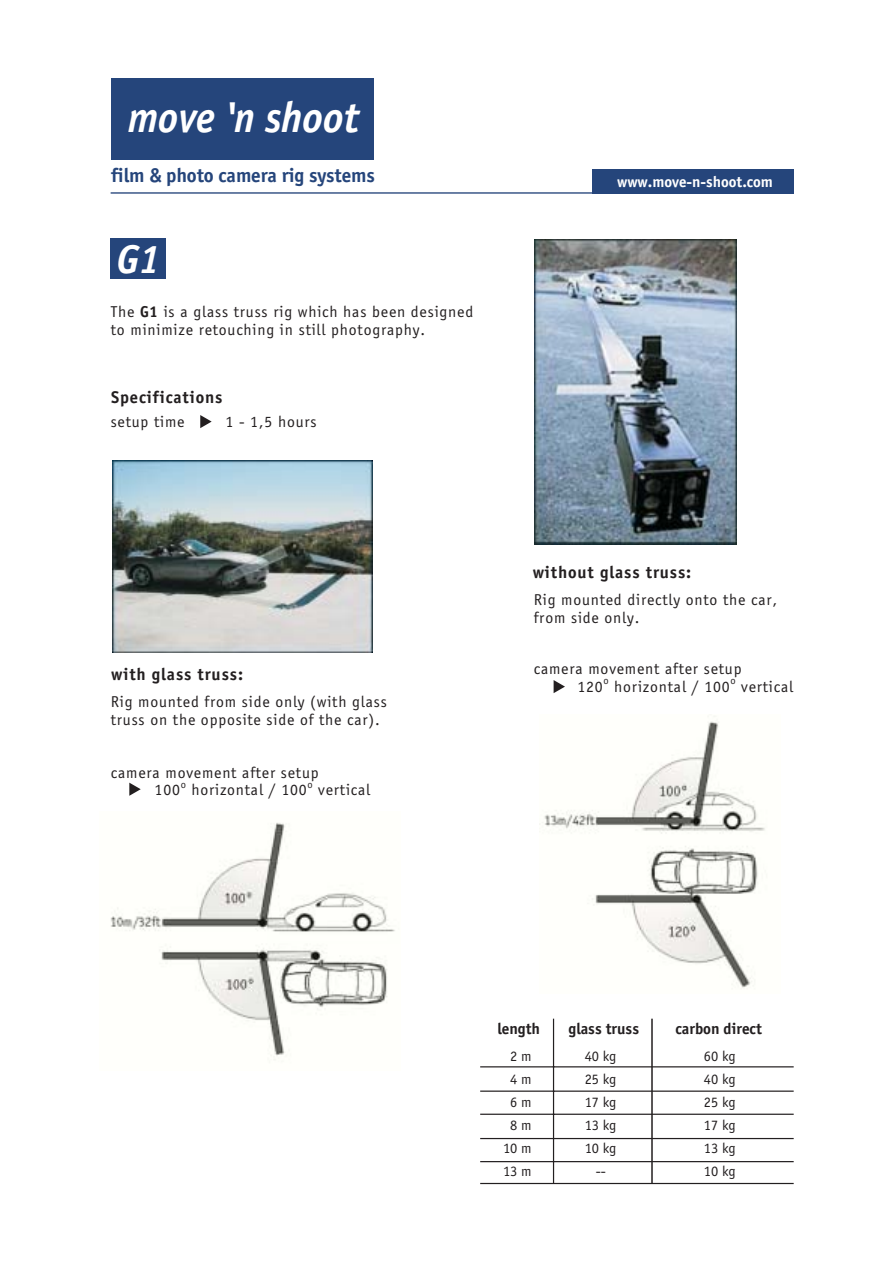
<style>
.page{position:relative;width:893px;height:1263px;background:#fff}
.page>*{position:absolute;margin:0;border:0;box-sizing:border-box;transform-origin:0 0}
.t1{font:italic 700 44.55px "Officina Sans";color:#fff;scale:.93 1}
.t2{font:italic 700 41.25px "Officina Sans";color:#fff}
.t3{font:700 20.4px "Officina Sans";letter-spacing:-.005em;color:#25457b}
.t4{font:700 17.55px "Officina Sans";letter-spacing:.05em;color:#231f20}
.t5{font:16.2px/17.9px "Officina Sans";letter-spacing:.05em;color:#231f20}
.t6{font:700 16.2px "Officina Sans";color:#231f20}
.t7{font:700 15.9px "Officina Sans";color:#fff}
.t8{font:14.85px/23px "Officina Sans";color:#231f20;text-align:center}
.t9{font:10.8px "Officina Sans";color:#231f20}
.s1{font-weight:700}
</style>
<div class="page">
<img style="left:539px;top:716px;width:226px;height:273px">
<img style="left:110px;top:822px;width:285px;height:238px">
<hr style="left:480px;top:1066px;width:313px;height:1px;background:#231f20">
<hr style="left:480px;top:1091px;width:313px;height:1px;background:#231f20">
<hr style="left:480px;top:1114px;width:313px;height:1px;background:#231f20">
<hr style="left:480px;top:1138px;width:313px;height:1px;background:#231f20">
<hr style="left:480px;top:1161px;width:313px;height:1px;background:#231f20">
<hr style="left:553px;top:1019px;width:1px;height:164px;background:#231f20">
<hr style="left:651px;top:1019px;width:1px;height:165px;background:#231f20">
<hr style="left:480px;top:1183px;width:313px;height:1px;background:#231f20">
<div style="left:111px;top:78px;width:262px;height:82px;background:#25457b"></div>
<div style="left:592px;top:170px;width:201px;height:24px;background:#25457b"></div>
<hr style="left:111px;top:192px;width:680px;height:2px;background:#25457b">
<img style="left:534px;top:240px;width:202px;height:304px">
<div style="left:111px;top:239px;width:55px;height:40px;background:#25457b"></div>
<svg style="left:200px;top:415px;width:12px;height:13px"></svg>
<img style="left:113px;top:460px;width:259px;height:192px">
<svg style="left:129px;top:783px;width:12px;height:13px"></svg>
<svg style="left:553px;top:680px;width:12px;height:13px"></svg>
<h1 class="t1" style="left:128px;top:99px;width:250px">move 'n shoot</h1>
<p class="t3" style="left:111px;top:167px;width:265px">film &amp; photo camera rig systems</p>
<h2 class="t2" style="left:116px;top:243px;width:45px">G1</h2>
<p class="t5" style="left:111px;top:304px;width:364px">The <span class="s1">G1</span> is a glass truss rig which has been designed to minimize retouching in still photography.</p>
<p class="t4" style="left:111px;top:390px;width:113px">Specifications</p>
<p class="t5" style="left:111px;top:414px;width:75px">setup time</p>
<p class="t5" style="left:225px;top:414px;width:92px">1 - 1,5 hours</p>
<p class="t4" style="left:111px;top:668px;width:133px">with glass truss:</p>
<p class="t5" style="left:111px;top:694px;width:277px">Rig mounted from side only (with glass truss on the opposite side of the car).</p>
<p class="t5" style="left:155px;top:765px;width:165px;text-indent:-44px">camera movement after setup<br>100</p>
<p class="t9" style="left:181px;top:780px;width:7px">o</p>
<p class="t5" style="left:191px;top:782px;width:117px">horizontal / 100</p>
<p class="t9" style="left:307px;top:780px;width:7px">o</p>
<p class="t5" style="left:318px;top:782px;width:54px">vertical</p>
<p class="t7" style="left:617px;top:175px;width:157px">www.move-n-shoot.com</p>
<p class="t4" style="left:532px;top:565px;width:160px">without glass truss:</p>
<p class="t5" style="left:534px;top:592px;width:245px">Rig mounted directly onto the car, from side only.</p>
<p class="t5" style="left:577px;top:661px;width:165px;text-indent:-44px">camera movement after setup<br>120</p>
<p class="t9" style="left:603px;top:676px;width:7px">o</p>
<p class="t5" style="left:614px;top:678px;width:117px">horizontal / 100</p>
<p class="t9" style="left:730px;top:676px;width:7px">o</p>
<p class="t5" style="left:741px;top:678px;width:54px">vertical</p>
<p class="t6" style="left:497px;top:1022px;width:44px">length</p>
<p class="t6" style="left:568px;top:1022px;width:72px">glass truss</p>
<p class="t6" style="left:675px;top:1022px;width:88px">carbon direct</p>
<p class="t8" style="left:503px;top:1046px;width:30px">2 m<br>4 m<br>6 m<br>8 m<br>10 m<br>13 m</p>
<p class="t8" style="left:703px;top:1046px;width:33px;text-align:justify">60 kg 40 kg 25 kg 17 kg 13 kg 10 kg</p>
<p class="t8" style="left:584px;top:1046px;width:33px">40 kg<br>25 kg<br>17 kg<br>13 kg<br>10 kg --</p>
</div>
